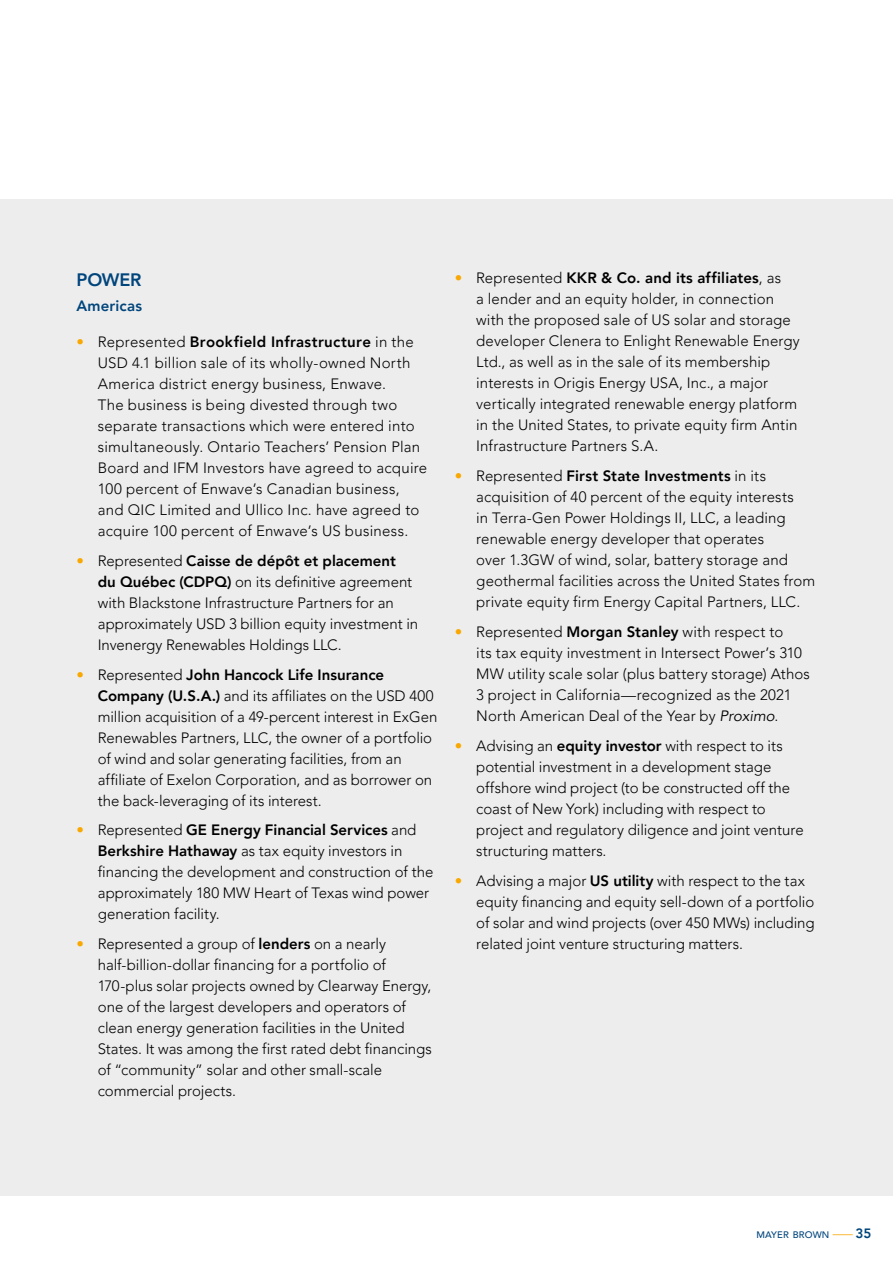
<style>
.page{position:relative;width:893px;height:1263px;background:#fff}
.page>*{position:absolute;margin:0;border:0;box-sizing:border-box;transform-origin:0 0}
.t1{font:800 18px "Avenir LT Pro";letter-spacing:-.01em;color:#00457c}
.t2{font:300 15px/21px "Avenir LT Pro";letter-spacing:.005em;color:#000}
.t3{font:800 15px "Avenir LT Pro";letter-spacing:.01em;color:#00457c}
.t4{font:500 9.45px "Avenir LT Pro";letter-spacing:.015em;color:#00457c}
.s1{color:#f8a800}
.s2{font-weight:800}
.s3{font-weight:400;font-style:italic}
.s4{font-weight:300;font-size:13.5px;color:#f8a800}
.s5{font-weight:800;font-size:13.5px}
</style>
<div class="page">
<div style="left:0;top:200px;width:893px;height:996px;background:#ededed"></div>
<p class="t1" style="left:77px;top:269px;width:67px">POWER</p>
<p class="t3" style="left:77px;top:297px;width:67px">Americas</p>
<p class="t2" style="left:98px;top:331px;width:331px;text-indent:-21px"><span class="s1">•</span> Represented <span class="s2">Brookfield Infrastructure</span> in the USD 4.1 billion sale of its wholly-owned North America district energy business, Enwave.<br>The business is being divested through two separate transactions which were entered into simultaneously. Ontario Teachers’ Pension Plan Board and IFM Investors have agreed to acquire 100 percent of Enwave’s Canadian business, and QIC Limited and Ullico Inc. have agreed to acquire 100 percent of Enwave’s US business.</p>
<p class="t2" style="left:98px;top:550px;width:322px;text-indent:-21px"><span class="s1">•</span> Represented <span class="s2">Caisse de dépôt et placement<br>du Québec (CDPQ)</span> on its definitive agreement with Blackstone Infrastructure Partners for an approximately USD 3 billion equity investment in Invenergy Renewables Holdings LLC.</p>
<p class="t2" style="left:98px;top:664px;width:341px;text-indent:-21px"><span class="s1">•</span> Represented <span class="s2">John Hancock Life Insurance Company (U.S.A.)</span> and its affiliates on the USD 400 million acquisition of a 49-percent interest in ExGen Renewables Partners, LLC, the owner of a portfolio of wind and solar generating facilities, from an affiliate of Exelon Corporation, and as borrower on the back-leveraging of its interest.</p>
<p class="t2" style="left:98px;top:820px;width:337px;text-indent:-21px"><span class="s1">•</span> Represented <span class="s2">GE Energy Financial Services</span> and <span class="s2">Berkshire Hathaway</span> as tax equity investors in financing the development and construction of the approximately 180 MW Heart of Texas wind power generation facility.</p>
<p class="t2" style="left:98px;top:933px;width:336px;text-indent:-21px"><span class="s1">•</span> Represented a group of <span class="s2">lenders</span> on a nearly half-billion-dollar financing for a portfolio of 170-plus solar projects owned by Clearway Energy, one of the largest developers and operators of clean energy generation facilities in the United States. It was among the first rated debt financings of “community” solar and other small-scale commercial projects.</p>
<p class="t2" style="left:476px;top:268px;width:325px;text-indent:-21px"><span class="s1">•</span> Represented <span class="s2">KKR &amp; Co. and its affiliates</span>, as<br>a lender and an equity holder, in connection with the proposed sale of US solar and storage developer Clenera to Enlight Renewable Energy Ltd., as well as in the sale of its membership interests in Origis Energy USA, Inc., a major vertically integrated renewable energy platform in the United States, to private equity firm Antin Infrastructure Partners S.A.</p>
<p class="t2" style="left:476px;top:466px;width:341px;text-indent:-21px"><span class="s1">•</span> Represented <span class="s2">First State Investments</span> in its acquisition of 40 percent of the equity interests<br>in Terra-Gen Power Holdings II, LLC, a leading renewable energy developer that operates<br>over 1.3GW of wind, solar, battery storage and geothermal facilities across the United States from private equity firm Energy Capital Partners, LLC.</p>
<p class="t2" style="left:476px;top:621px;width:335px;text-indent:-21px"><span class="s1">•</span> Represented <span class="s2">Morgan Stanley</span> with respect to<br>its tax equity investment in Intersect Power’s 310<br>MW utility scale solar (plus battery storage) Athos 3 project in California—recognized as the 2021<br>North American Deal of the Year by <span class="s3">Proximo</span>.</p>
<p class="t2" style="left:476px;top:735px;width:329px;text-indent:-21px"><span class="s1">•</span> Advising an <span class="s2">equity investor</span> with respect to its potential investment in a development stage offshore wind project (to be constructed off the coast of New York) including with respect to project and regulatory diligence and joint venture structuring matters.</p>
<p class="t2" style="left:476px;top:870px;width:340px;text-indent:-21px"><span class="s1">•</span> Advising a major <span class="s2">US utility</span> with respect to the tax equity financing and equity sell-down of a portfolio of solar and wind projects (over 450 MWs) including related joint venture structuring matters.</p>
<p class="t4" style="left:756px;top:1229px;width:117px">MAYER BROWN <span class="s4">–––</span> <span class="s5">35</span></p>
</div>
